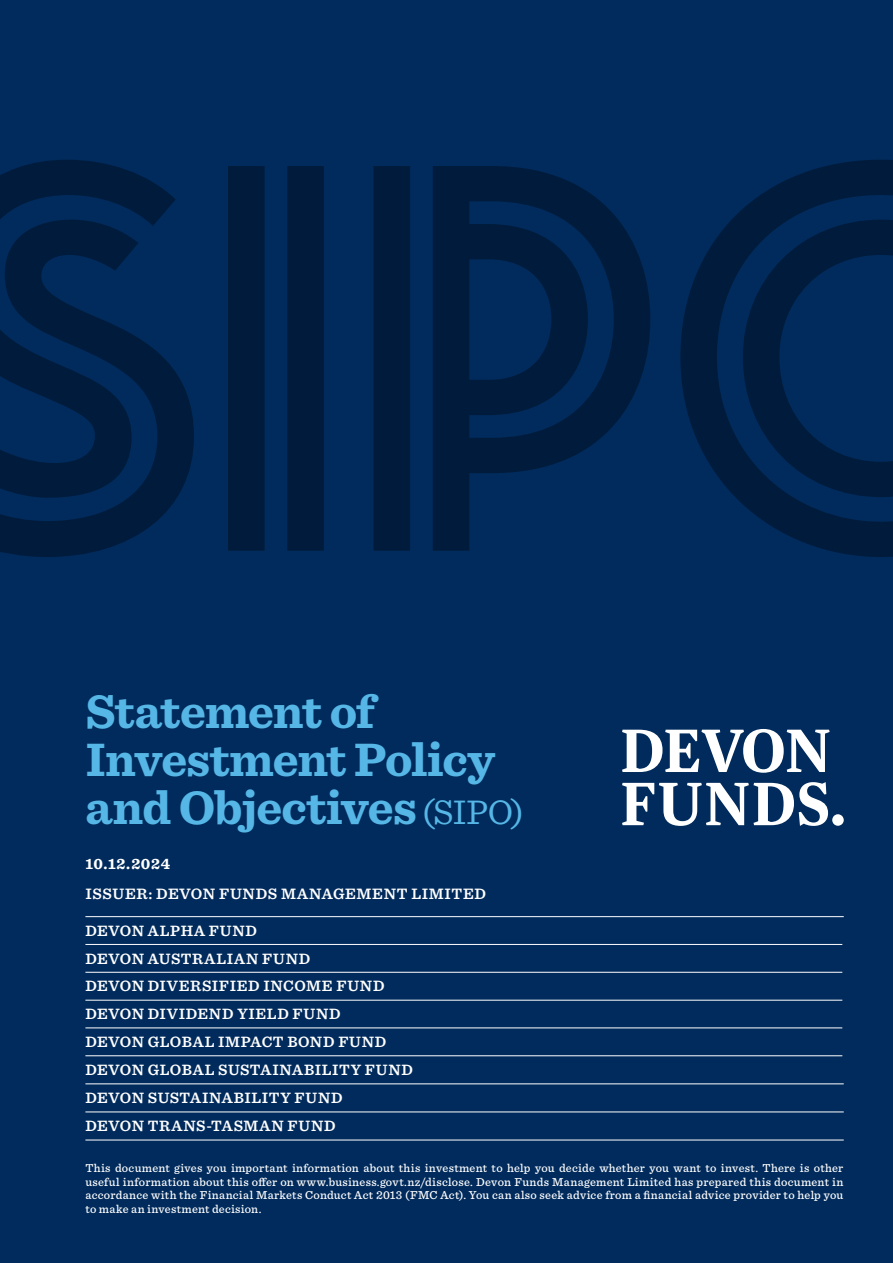
<style>
.page{position:relative;width:893px;height:1263px;background:#002b5c}
.page>*{position:absolute;margin:0;border:0;box-sizing:border-box;transform-origin:0 0}
.t1{font:700 49.05px/48.3px "Sentinel";letter-spacing:-.025em;color:#56b7e7}
.t2{font:600 15.75px "Sentinel";letter-spacing:.035em;color:#fff}
.t3{font:700 15.75px "Sentinel";letter-spacing:.035em;color:#fff}
.t4{font:600 15.6px/27.9px "Sentinel";letter-spacing:.04em;color:#fff}
.t5{font:500 12px/13.5px "Sentinel";letter-spacing:.02em;color:#fff;text-align:justify}
.s1{font-weight:400;font-size:35.85px}
</style>
<div class="page">
<svg style="left:622px;top:782px;width:222px;height:44px"></svg>
<svg style="left:622px;top:729px;width:208px;height:44px"></svg>
<svg style="left:0;top:160px;width:194px;height:397px"></svg>
<svg style="left:228px;top:166px;width:96px;height:385px"></svg>
<svg style="left:373px;top:166px;width:277px;height:385px;fill:#001b3b"></svg>
<svg style="left:680px;top:160px;width:213px;height:397px"></svg>
<hr style="left:85px;top:916px;width:759px;height:1px;background:#fff">
<hr style="left:85px;top:1083px;width:759px;height:1px;background:#fff">
<hr style="left:85px;top:1112px;width:759px;height:1px;background:#fff">
<hr style="left:85px;top:1140px;width:759px;height:1px;background:#fff">
<hr style="left:85px;top:1055px;width:757px;height:1px;background:#fff">
<hr style="left:85px;top:1027px;width:757px;height:1px;background:#fff">
<hr style="left:85px;top:1000px;width:757px;height:1px;background:#fff">
<hr style="left:85px;top:972px;width:757px;height:1px;background:#fff">
<hr style="left:85px;top:944px;width:757px;height:1px;background:#fff">
<h1 class="t1" style="left:85px;top:685px;width:440px">Statement of<br>Investment Policy and Objectives <span class="s1">(SIPO)</span></h1>
<h2 class="t3" style="left:85px;top:852px;width:86px">10.12.2024</h2>
<h2 class="t2" style="left:85px;top:881px;width:402px">ISSUER: DEVON FUNDS MANAGEMENT LIMITED</h2>
<h3 class="t4" style="left:85px;top:916px;width:329px">DEVON ALPHA FUND<br>DEVON AUSTRALIAN FUND<br>DEVON DIVERSIFIED INCOME FUND<br>DEVON DIVIDEND YIELD FUND<br>DEVON GLOBAL IMPACT BOND FUND<br>DEVON GLOBAL SUSTAINABILITY FUND<br>DEVON SUSTAINABILITY FUND<br>DEVON TRANS-TASMAN FUND</h3>
<p class="t5" style="left:85px;top:1161px;width:759px">This document gives you important information about this investment to help you decide whether you want to invest. There is other useful information about this offer on www.business.govt.nz/disclose. Devon Funds Management Limited has prepared this document in accordance with the Financial Markets Conduct Act 2013 (FMC Act). You can also seek advice from a financial advice provider to help you to make an investment decision.</p>
</div>
